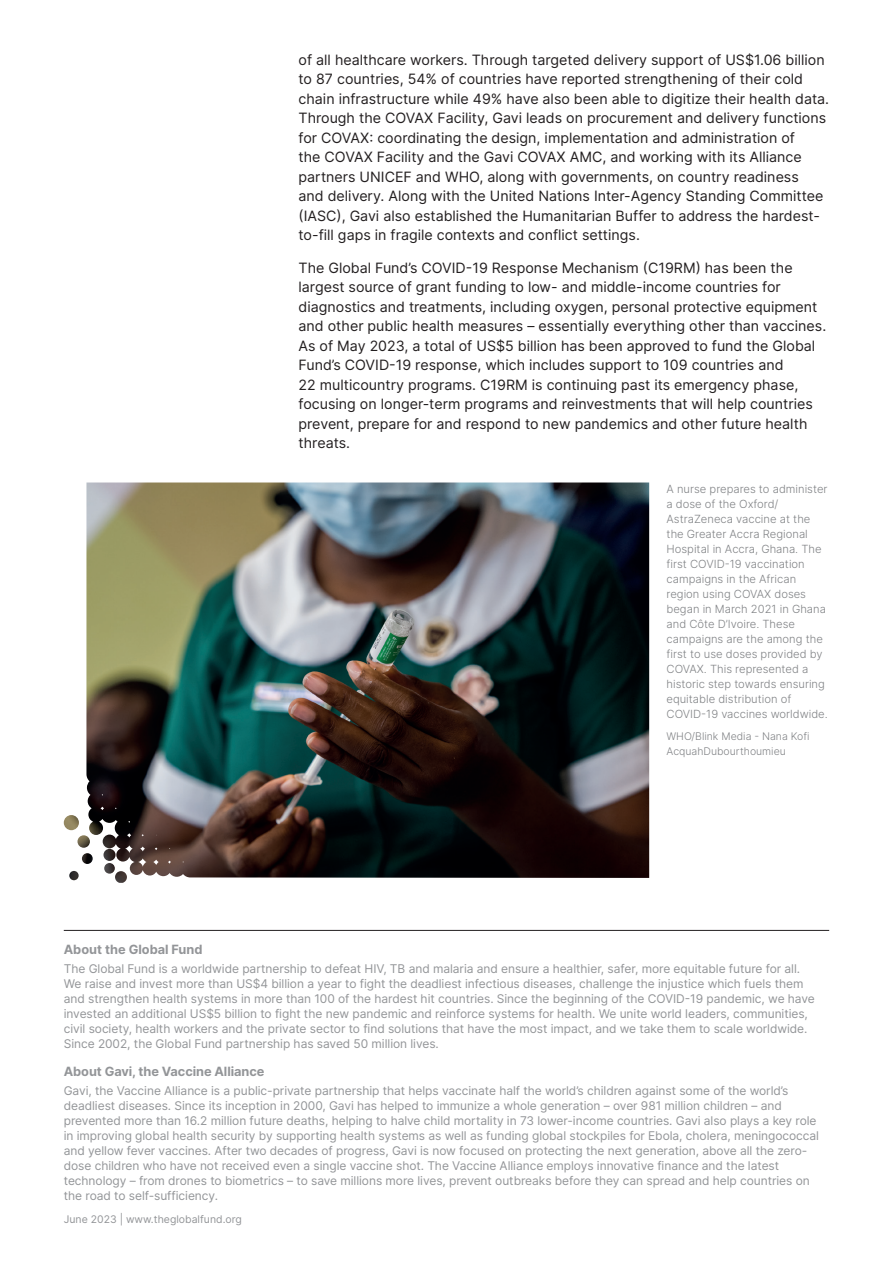
<style>
.page{position:relative;width:893px;height:1263px;background:#fff}
.page>*{position:absolute;margin:0;border:0;box-sizing:border-box;transform-origin:0 0}
.Text{font:14.25px/19.5px "Inter";color:#231f20}
.Text-2{font:700 12.75px "Inter";letter-spacing:-.005em;color:#939598}
.Text-3{font:12px/15px "Inter";letter-spacing:-.005em;color:#939598}
.t1{font:300 11.25px/15px "Inter";color:#808285}
.Caption_credit{font:300 10.5px/15px "Inter";color:#808285}
.t2{font:10.5px "Inter";color:#939598}
</style>
<div class="page">
<img style="left:64px;top:482px;width:585px;height:396px">
<hr style="left:64px;top:930px;width:765px;height:1px;background:#231f20">
<p class="Text" style="left:299px;top:50px;width:532px">of all healthcare workers. Through targeted delivery support of US$1.06 billion to 87 countries, 54% of countries have reported strengthening of their cold chain infrastructure while 49% have also been able to digitize their health data.<br>Through the COVAX Facility, Gavi leads on procurement and delivery functions for COVAX: coordinating the design, implementation and administration of<br>the COVAX Facility and the Gavi COVAX AMC, and working with its Alliance partners UNICEF and WHO, along with governments, on country readiness<br>and delivery. Along with the United Nations Inter-Agency Standing Committee (IASC), Gavi also established the Humanitarian Buffer to address the hardest&shy;to-fill gaps in fragile contexts and conflict settings.</p>
<p class="Text" style="left:299px;top:257px;width:529px">The Global Fund’s COVID-19 Response Mechanism (C19RM) has been the largest source of grant funding to low- and middle-income countries for diagnostics and treatments, including oxygen, personal protective equipment and other public health measures – essentially everything other than vaccines.<br>As of May 2023, a total of US$5 billion has been approved to fund the Global Fund’s COVID-19 response, which includes support to 109 countries and<br>22 multicountry programs. C19RM is continuing past its emergency phase, focusing on longer-term programs and reinvestments that will help countries prevent, prepare for and respond to new pandemics and other future health threats.</p>
<p class="t1" style="left:666px;top:481px;width:163px">A nurse prepares to administer a dose of the Oxford/<br>AstraZeneca vaccine at the the Greater Accra Regional<br>Hospital in Accra, Ghana. The first COVID-19 vaccination campaigns in the African region using COVAX doses began in March 2021 in Ghana and Côte D’Ivoire. These campaigns are the among the first to use doses provided by<br>COVAX. This represented a historic step towards ensuring equitable distribution of<br>COVID-19 vaccines worldwide.</p>
<p class="Caption_credit" style="left:666px;top:728px;width:144px">WHO/Blink Media - Nana Kofi<br>AcquahDubourthoumieu</p>
<p class="Text-2" style="left:64px;top:940px;width:140px">About the Global Fund</p>
<p class="Text-3" style="left:64px;top:961px;width:752px">The Global Fund is a worldwide partnership to defeat HIV, TB and malaria and ensure a healthier, safer, more equitable future for all.<br>We raise and invest more than US$4 billion a year to fight the deadliest infectious diseases, challenge the injustice which fuels them and strengthen health systems in more than 100 of the hardest hit countries. Since the beginning of the COVID-19 pandemic, we have invested an additional US$5 billion to fight the new pandemic and reinforce systems for health. We unite world leaders, communities, civil society, health workers and the private sector to find solutions that have the most impact, and we take them to scale worldwide.<br>Since 2002, the Global Fund partnership has saved 50 million lives.</p>
<p class="Text-2" style="left:64px;top:1062px;width:202px">About Gavi, the Vaccine Alliance</p>
<p class="Text-3" style="left:64px;top:1083px;width:757px">Gavi, the Vaccine Alliance is a public-private partnership that helps vaccinate half the world’s children against some of the world’s deadliest diseases. Since its inception in 2000, Gavi has helped to immunize a whole generation – over 981 million children – and prevented more than 16.2 million future deaths, helping to halve child mortality in 73 lower-income countries. Gavi also plays a key role in improving global health security by supporting health systems as well as funding global stockpiles for Ebola, cholera, meningococcal and yellow fever vaccines. After two decades of progress, Gavi is now focused on protecting the next generation, above all the zero&shy;dose children who have not received even a single vaccine shot. The Vaccine Alliance employs innovative finance and the latest technology – from drones to biometrics – to save millions more lives, prevent outbreaks before they can spread and help countries on the road to self-sufficiency.</p>
<p class="t2" style="left:64px;top:1212px;width:180px">June 2023 | www.theglobalfund.org</p>
</div>
